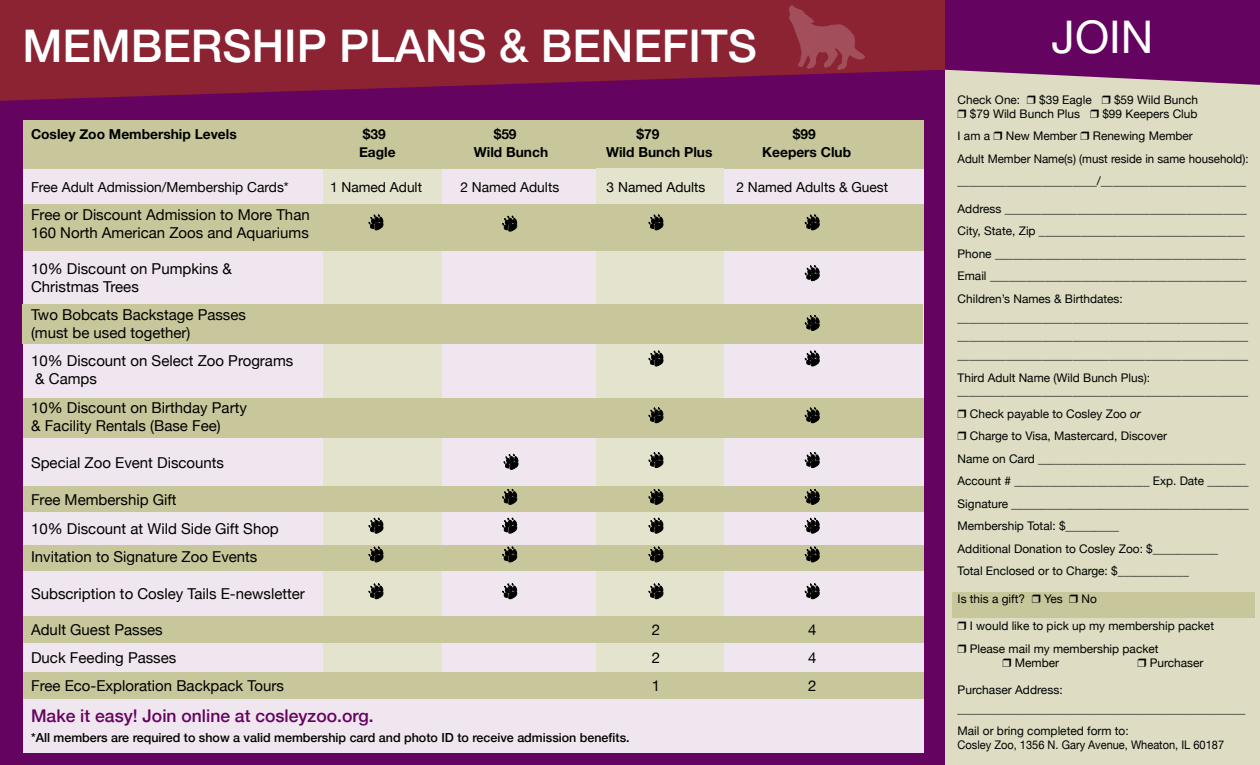
<style>
.page{position:relative;width:1260px;height:765px;background:#fff}
.page>*{position:absolute;margin:0;border:0;box-sizing:border-box;transform-origin:0 0}
.t1{font:500 45px "Helvetica Neue";color:#fff}
.t2{font:45px "Helvetica Neue";color:#fff}
.t3{font:500 17.5px "Helvetica Neue";color:#650360}
.t4{font:15px/18px "Helvetica Neue";color:#000}
.t5{font:13.75px "Helvetica Neue";color:#000}
.t6{font:700 13.75px "Helvetica Neue";color:#000}
.t7{font:500 12.5px "Helvetica Neue";color:#000}
.t8{font:11.88px/22.5px "Helvetica Neue";color:#000}
.s1{font-style:italic}
</style>
<div class="page">
<div style="left:0;top:0;width:945px;height:765px;background:#650360"></div>
<div style="left:945px;top:58px;width:315px;height:707px;background:#deddc3"></div>
<svg style="left:0;top:0;width:945px;height:101px;fill:#8b2332"></svg>
<svg style="left:789px;top:6px;width:76px;height:65px;background:#953745"></svg>
<div style="left:23px;top:120px;width:901px;height:633px;background:#f0e6ef"></div>
<div style="left:23px;top:120px;width:901px;height:49px;background:#c8c79b"></div>
<div style="left:323px;top:169px;width:118px;height:530px;background:#e4e3cd"></div>
<div style="left:597px;top:169px;width:127px;height:525px;background:#e4e3cd"></div>
<svg style="left:945px;top:0;width:315px;height:85px;background:#6f1668"></svg>
<div style="left:23px;top:204px;width:901px;height:46px;background:#c8c79b"></div>
<div style="left:22px;top:305px;width:901px;height:39px;background:#c8c79b"></div>
<div style="left:23px;top:398px;width:901px;height:39px;background:#c8c79b"></div>
<div style="left:23px;top:486px;width:901px;height:26px;background:#c8c79b"></div>
<div style="left:23px;top:545px;width:901px;height:26px;background:#c8c79b"></div>
<div style="left:23px;top:616px;width:901px;height:27px;background:#c8c79b"></div>
<div style="left:23px;top:672px;width:901px;height:27px;background:#c8c79b"></div>
<svg style="left:369px;top:215px;width:14px;height:15px"></svg>
<svg style="left:502px;top:216px;width:15px;height:15px"></svg>
<svg style="left:649px;top:215px;width:14px;height:15px"></svg>
<svg style="left:805px;top:215px;width:15px;height:15px"></svg>
<svg style="left:805px;top:265px;width:15px;height:16px"></svg>
<svg style="left:805px;top:315px;width:15px;height:16px"></svg>
<svg style="left:649px;top:351px;width:14px;height:15px"></svg>
<svg style="left:805px;top:351px;width:15px;height:15px"></svg>
<svg style="left:649px;top:408px;width:14px;height:15px"></svg>
<svg style="left:805px;top:408px;width:15px;height:15px"></svg>
<svg style="left:649px;top:452px;width:14px;height:16px"></svg>
<svg style="left:805px;top:452px;width:15px;height:16px"></svg>
<svg style="left:502px;top:489px;width:15px;height:16px"></svg>
<svg style="left:649px;top:489px;width:14px;height:16px"></svg>
<svg style="left:805px;top:489px;width:15px;height:16px"></svg>
<svg style="left:369px;top:518px;width:14px;height:15px"></svg>
<svg style="left:502px;top:518px;width:15px;height:15px"></svg>
<svg style="left:649px;top:518px;width:14px;height:15px"></svg>
<svg style="left:805px;top:518px;width:15px;height:15px"></svg>
<svg style="left:369px;top:547px;width:14px;height:15px"></svg>
<svg style="left:502px;top:547px;width:15px;height:15px"></svg>
<svg style="left:649px;top:547px;width:14px;height:15px"></svg>
<svg style="left:805px;top:547px;width:15px;height:15px"></svg>
<svg style="left:369px;top:584px;width:14px;height:15px"></svg>
<svg style="left:502px;top:584px;width:15px;height:15px"></svg>
<svg style="left:649px;top:584px;width:14px;height:15px"></svg>
<svg style="left:805px;top:584px;width:15px;height:15px"></svg>
<div style="left:952px;top:592px;width:302px;height:26px;background:#c8c79b"></div>
<svg style="left:504px;top:454px;width:15px;height:16px"></svg>
<h1 class="t1" style="left:22px;top:10px;width:736px">MEMBERSHIP PLANS &amp; BENEFITS</h1>
<p class="t6" style="left:31px;top:123px;width:207px">Cosley Zoo Membership Levels</p>
<p class="t6" style="left:363px;top:123px;width:24px">$39</p>
<p class="t6" style="left:494px;top:123px;width:24px">$59</p>
<p class="t6" style="left:636px;top:123px;width:24px">$79</p>
<p class="t6" style="left:793px;top:123px;width:24px">$99</p>
<p class="t6" style="left:359px;top:141px;width:38px">Eagle</p>
<p class="t6" style="left:474px;top:141px;width:76px">Wild Bunch</p>
<p class="t6" style="left:606px;top:141px;width:108px">Wild Bunch Plus</p>
<p class="t6" style="left:762px;top:141px;width:90px">Keepers Club</p>
<p class="t5" style="left:31px;top:177px;width:259px">Free Adult Admission/Membership Cards*</p>
<p class="t5" style="left:330px;top:177px;width:93px">1 Named Adult</p>
<p class="t5" style="left:460px;top:177px;width:100px">2 Named Adults</p>
<p class="t5" style="left:607px;top:177px;width:100px">3 Named Adults</p>
<p class="t5" style="left:736px;top:177px;width:153px">2 Named Adults &amp; Guest</p>
<p class="t4" style="left:31px;top:207px;width:280px">Free or Discount Admission to More Than<br>160 North American Zoos and Aquariums</p>
<p class="t4" style="left:31px;top:260px;width:202px">10% Discount on Pumpkins &amp;<br>Christmas Trees</p>
<p class="t4" style="left:31px;top:306px;width:216px">Two Bobcats Backstage Passes (must be used together)</p>
<p class="t4" style="left:31px;top:353px;width:264px">10% Discount on Select Zoo Programs &amp; Camps</p>
<p class="t4" style="left:31px;top:400px;width:217px">10% Discount on Birthday Party &amp; Facility Rentals (Base Fee)</p>
<p class="t4" style="left:31px;top:455px;width:195px">Special Zoo Event Discounts</p>
<p class="t4" style="left:31px;top:486px;width:249px;line-height:28.8px">Free Membership Gift<br>10% Discount at Wild Side Gift Shop<br>Invitation to Signature Zoo Events</p>
<p class="t4" style="left:31px;top:586px;width:275px">Subscription to Cosley Tails E-newsletter</p>
<p class="t4" style="left:31px;top:622px;width:133px">Adult Guest Passes</p>
<p class="t4" style="left:652px;top:622px;width:10px">2</p>
<p class="t4" style="left:808px;top:622px;width:10px">4</p>
<p class="t4" style="left:31px;top:650px;width:147px">Duck Feeding Passes</p>
<p class="t4" style="left:652px;top:650px;width:10px">2</p>
<p class="t4" style="left:808px;top:650px;width:10px">4</p>
<p class="t4" style="left:31px;top:678px;width:254px">Free Eco-Exploration Backpack Tours</p>
<p class="t4" style="left:652px;top:678px;width:10px">1</p>
<p class="t4" style="left:808px;top:678px;width:10px">2</p>
<h2 class="t3" style="left:31px;top:702px;width:344px">Make it easy! Join online at cosleyzoo.org.</h2>
<p class="t7" style="left:31px;top:728px;width:600px">*All members are required to show a valid membership card and photo ID to receive admission benefits.</p>
<h1 class="t2" style="left:1052px;top:4px;width:103px">JOIN</h1>
<p class="t8" style="left:958px;top:89px;width:64px">Check One:</p>
<p class="t8" style="left:1039px;top:89px;width:54px">$39 Eagle</p>
<p class="t8" style="left:1114px;top:89px;width:86px">$59 Wild Bunch</p>
<p class="t8" style="left:970px;top:103px;width:112px">$79 Wild Bunch Plus</p>
<p class="t8" style="left:1102px;top:103px;width:97px">$99 Keepers Club</p>
<p class="t8" style="left:958px;top:126px;width:34px">I am a</p>
<p class="t8" style="left:1006px;top:126px;width:73px">New Member</p>
<p class="t8" style="left:958px;top:126px;width:293px;text-indent:135px">Renewing Member<br>Adult Member Name(s) (must reside in same household): _______________________/________________________</p>
<p class="t8" style="left:958px;top:198px;width:291px">Address ________________________________________ City, State, Zip __________________________________ Phone _________________________________________ Email __________________________________________ Children’s Names &amp; Birthdates:</p>
<p class="t8" style="left:958px;top:309px;width:292px;line-height:18.8px;text-align:justify">________________________________________________ ________________________________________________ ________________________________________________</p>
<p class="t8" style="left:958px;top:371px;width:292px;line-height:13.8px">Third Adult Name (Wild Bunch Plus): ________________________________________________</p>
<p class="t8" style="left:970px;top:403px;width:172px">Check payable to Cosley Zoo <span class="s1">or</span></p>
<p class="t8" style="left:970px;top:426px;width:199px">Charge to Visa, Mastercard, Discover</p>
<p class="t8" style="left:958px;top:448px;width:290px">Name on Card ___________________________________</p>
<p class="t8" style="left:958px;top:471px;width:293px">Account # _______________________ Exp. Date _______</p>
<p class="t8" style="left:958px;top:493px;width:293px">Signature ________________________________________</p>
<p class="t8" style="left:958px;top:516px;width:163px">Membership Total: $_________</p>
<p class="t8" style="left:958px;top:538px;width:262px">Additional Donation to Cosley Zoo: $___________</p>
<p class="t8" style="left:958px;top:561px;width:233px">Total Enclosed or to Charge: $____________</p>
<p class="t8" style="left:958px;top:588px;width:69px">Is this a gift?</p>
<p class="t8" style="left:1044px;top:588px;width:20px">Yes</p>
<p class="t8" style="left:1082px;top:588px;width:17px">No</p>
<p class="t8" style="left:970px;top:616px;width:246px">I would like to pick up my membership packet<br>Please mail my membership packet</p>
<p class="t8" style="left:1015px;top:652px;width:46px">Member</p>
<p class="t8" style="left:1150px;top:652px;width:55px">Purchaser</p>
<p class="t8" style="left:958px;top:681px;width:289px;line-height:18.8px">Purchaser Address: ________________________________________________</p>
<p class="t8" style="left:958px;top:725px;width:268px;line-height:13.8px">Mail or bring completed form to:<br>Cosley Zoo, 1356 N. Gary Avenue, Wheaton, IL 60187</p>
</div>
